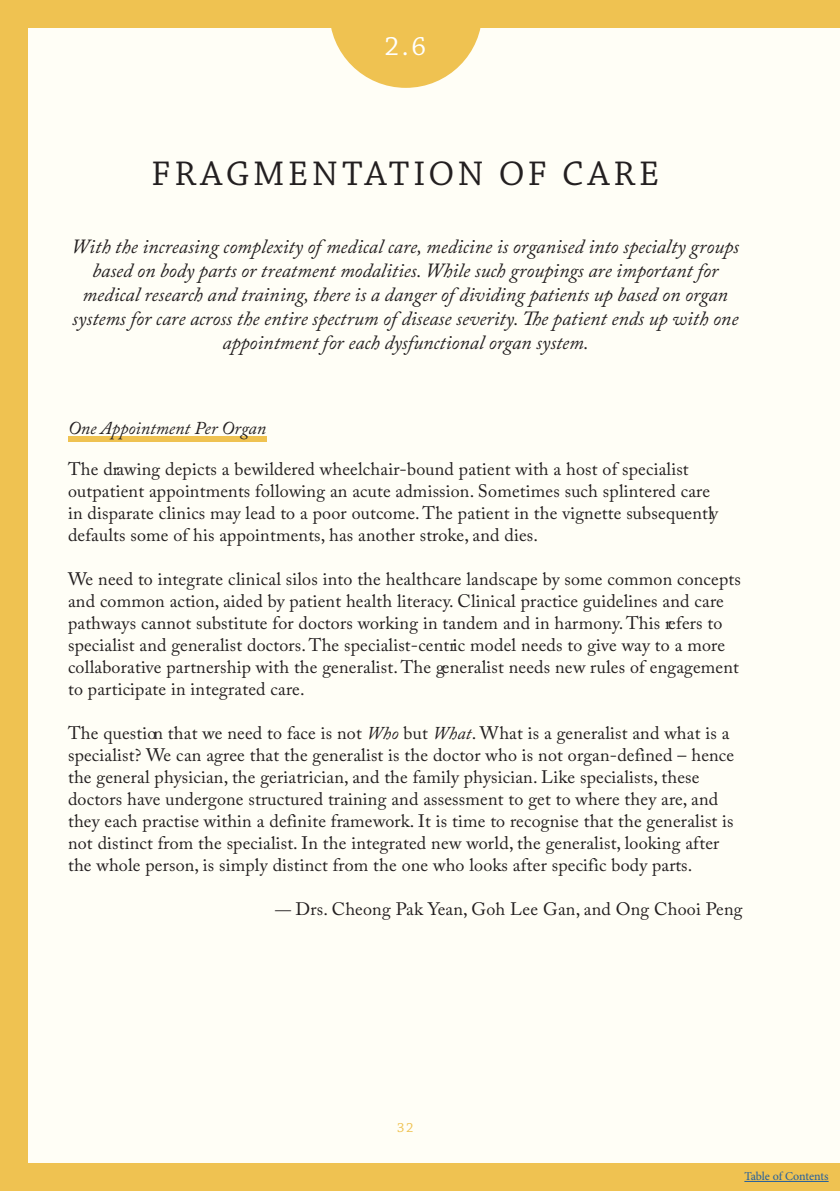
<style>
.page{position:relative;width:840px;height:1191px;background:#fff}
.page>*{position:absolute;margin:0;border:0;box-sizing:border-box;transform-origin:0 0}
.t1{font:36px "Chaparral Pro";letter-spacing:.105em;color:#231f20}
.t2{font:28px "Chaparral Pro";color:#fff}
.t3{font:italic 20px/24px "Adobe Caslon Pro";color:#231f20;text-align:center}
.t4{font:18px/22px "Adobe Caslon Pro";letter-spacing:.01em;color:#231f20}
.t5{font:italic 18px "Adobe Caslon Pro";color:#231f20}
.t6{font:14px "Chaparral Pro";color:#efc251}
.t7{font:12px "Minion Pro";letter-spacing:-.005em;color:#215e9e}
.s1{font-style:italic}
.s2{font-size:16px}
</style>
<div class="page">
<div style="left:0;top:0;width:839px;height:1191px;background:#efc251"></div>
<div style="left:28px;top:28px;width:811px;height:1134px;background:#fffef6"></div>
<svg style="left:331px;top:28px;width:150px;height:60px"></svg>
<hr style="left:744px;top:1181px;width:84px;height:1px;background:#215e9e">
<div style="left:68px;top:436px;width:198px;height:5px;background:#efc251"></div>
<h2 class="t2" style="left:384px;top:31px;width:43px">2.6</h2>
<h1 class="t1" style="left:151px;top:154px;width:509px">FRAGMENTATION OF CARE</h1>
<p class="t3" style="left:71px;top:234px;width:669px">With the increasing complexity of medical care, medicine is organised into specialty groups based on body parts or treatment modalities. While such groupings are important for medical research and training, there is a danger of dividing patients up based on organ systems for care across the entire spectrum of disease severity. The patient ends up with one appointment for each dysfunctional organ system.</p>
<p class="t5" style="left:68px;top:417px;width:199px">One Appointment Per Organ</p>
<p class="t4" style="left:68px;top:458px;width:651px">The drawing depicts a bewildered wheelchair-bound patient with a host of specialist outpatient appointments following an acute admission. Sometimes such splintered care in disparate clinics may lead to a poor outcome. The patient in the vignette subsequently defaults some of his appointments, has another stroke, and dies.</p>
<p class="t4" style="left:68px;top:568px;width:674px">We need to integrate clinical silos into the healthcare landscape by some common concepts and common action, aided by patient health literacy. Clinical practice guidelines and care pathways cannot substitute for doctors working in tandem and in harmony. This refers to specialist and generalist doctors. The specialist-centric model needs to give way to a more collaborative partnership with the generalist. The generalist needs new rules of engagement to participate in integrated care.</p>
<p class="t4" style="left:68px;top:722px;width:667px">The question that we need to face is not <span class="s1">Who</span> but <span class="s1">What</span>. What is a generalist and what is a specialist? We can agree that the generalist is the doctor who is not organ-defined – hence the general physician, the geriatrician, and the family physician. Like specialists, these doctors have undergone structured training and assessment to get to where they are, and they each practise within a definite framework. It is time to recognise that the generalist is not distinct from the specialist. In the integrated new world, the generalist, looking after the whole person, is simply distinct from the one who looks after specific body parts.</p>
<p class="t4" style="left:275px;top:898px;width:468px"><span class="s2">—</span> Drs. Cheong Pak Yean, Goh Lee Gan, and Ong Chooi Peng</p>
<p class="t6" style="left:397px;top:1120px;width:18px">32</p>
<p class="t7" style="left:744px;top:1168px;width:86px">Table of Contents</p>
</div>
